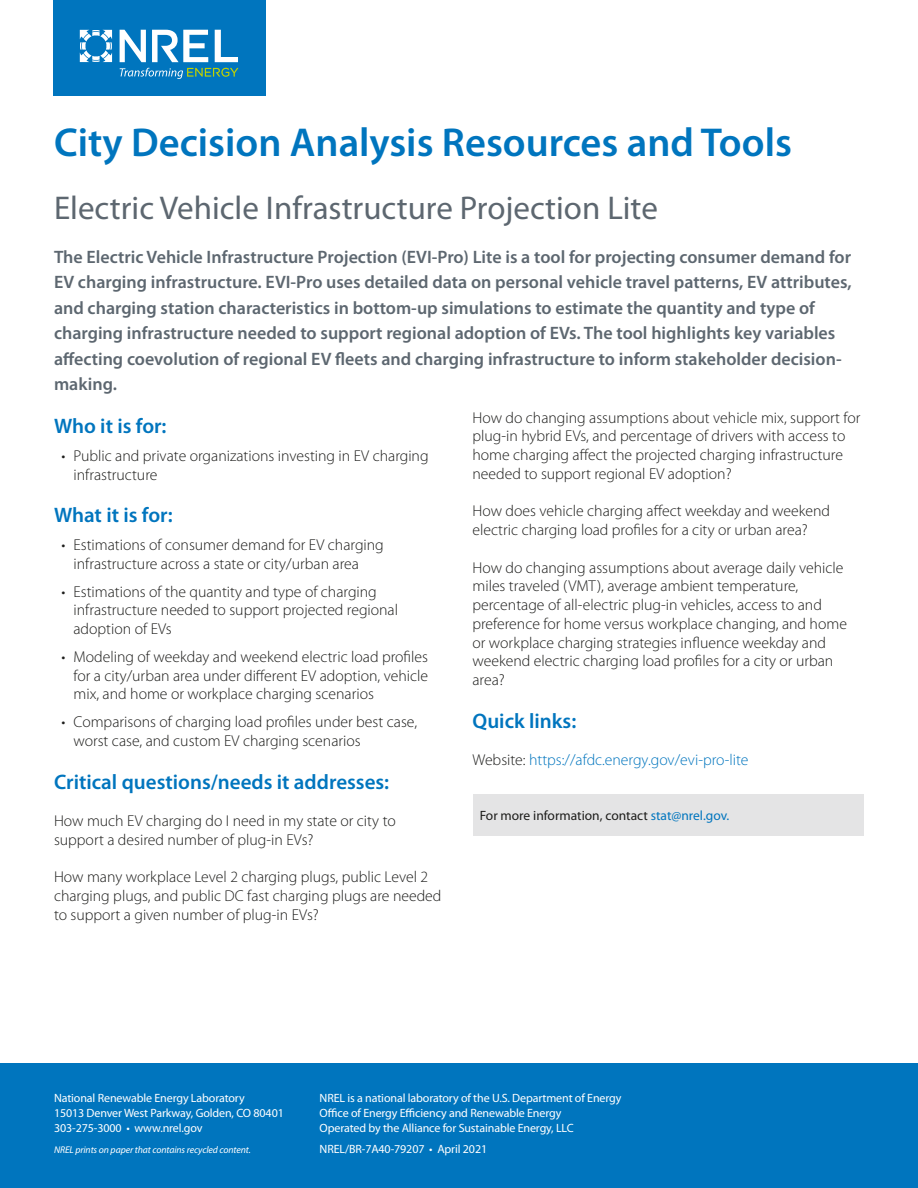
<style>
.page{position:relative;width:918px;height:1188px;background:#fff}
.page>*{position:absolute;margin:0;border:0;box-sizing:border-box;transform-origin:0 0}
.Title_ACES{font:600 40.5px "Myriad Pro";color:#0075be}
.Subhead_ACES{font:33px "Myriad Pro";color:#5d6770}
.t1{font:600 21px "Myriad Pro";color:#0075be}
.Intro{font:600 18px/25.5px "Myriad Pro";color:#5d6770}
.Body_L1{font:300 15.75px/18.8px "Myriad Pro";color:#1d1d1b}
.Body_L1-2{font:300 15.75px "Myriad Pro";color:#0075be}
.Contact__URL{font:13.5px "Myriad Pro";color:#1d1d1b}
.Boilerplate{font:12px/15px "Myriad Pro";letter-spacing:-.01em;color:#fff}
.Recycled_Content{font:italic 9.75px "Myriad Pro";letter-spacing:-.01em;color:#fff}
.s1{color:#1d1d1b}
.s2{color:#0075be}
</style>
<div class="page">
<div style="left:0;top:1063px;width:918px;height:125px;background:#0075be"></div>
<div style="left:473px;top:795px;width:391px;height:41px;background:#e4e4e5"></div>
<div style="left:53px;top:0;width:213px;height:95px;background:#0075be"></div>
<svg style="left:80px;top:30px;width:32px;height:32px"></svg>
<svg style="left:120px;top:30px;width:26px;height:32px"></svg>
<svg style="left:152px;top:30px;width:56px;height:32px"></svg>
<svg style="left:215px;top:30px;width:23px;height:32px"></svg>
<svg style="left:120px;top:68px;width:118px;height:11px"></svg>
<p class="Title_ACES" style="left:54px;top:116px;width:739px">City Decision Analysis Resources and Tools</p>
<p class="Subhead_ACES" style="left:54px;top:187px;width:605px">Electric Vehicle Infrastructure Projection Lite</p>
<p class="Intro" style="left:54px;top:244px;width:799px">The Electric Vehicle Infrastructure Projection (EVI-Pro) Lite is a tool for projecting consumer demand for EV charging infrastructure. EVI-Pro uses detailed data on personal vehicle travel patterns, EV attributes, and charging station characteristics in bottom-up simulations to estimate the quantity and type of charging infrastructure needed to support regional adoption of EVs. The tool highlights key variables affecting coevolution of regional EV fleets and charging infrastructure to inform stakeholder decision&shy;making.</p>
<h1 class="t1" style="left:54px;top:413px;width:114px">Who it is for:</h1>
<p class="Body_L1" style="left:74px;top:446px;width:357px;text-indent:-12px">• Public and private organizations investing in EV charging infrastructure</p>
<h2 class="t1" style="left:54px;top:502px;width:120px">What it is for:</h2>
<p class="Body_L1" style="left:74px;top:535px;width:312px;text-indent:-12px">• Estimations of consumer demand for EV charging infrastructure across a state or city/urban area</p>
<p class="Body_L1" style="left:74px;top:582px;width:326px;text-indent:-12px">• Estimations of the quantity and type of charging infrastructure needed to support projected regional adoption of EVs</p>
<p class="Body_L1" style="left:74px;top:647px;width:356px;text-align:justify;text-indent:-12px">• Modeling of weekday and weekend electric load profiles for a city/urban area under different EV adoption, vehicle mix, and home or workplace charging scenarios</p>
<p class="Body_L1" style="left:74px;top:712px;width:345px;text-indent:-12px">• Comparisons of charging load profiles under best case, worst case, and custom EV charging scenarios</p>
<h2 class="t1" style="left:54px;top:768px;width:337px">Critical questions/needs it addresses:</h2>
<p class="Body_L1" style="left:54px;top:811px;width:343px">How much EV charging do I need in my state or city to support a desired number of plug-in EVs?</p>
<p class="Body_L1" style="left:54px;top:868px;width:389px">How many workplace Level 2 charging plugs, public Level 2 charging plugs, and public DC fast charging plugs are needed to support a given number of plug-in EVs?</p>
<p class="Body_L1" style="left:472px;top:408px;width:390px">How do changing assumptions about vehicle mix, support for plug-in hybrid EVs, and percentage of drivers with access to home charging affect the projected charging infrastructure needed to support regional EV adoption?</p>
<p class="Body_L1" style="left:472px;top:502px;width:359px">How does vehicle charging affect weekday and weekend electric charging load profiles for a city or urban area?</p>
<p class="Body_L1" style="left:472px;top:558px;width:376px">How do changing assumptions about average daily vehicle miles traveled (VMT), average ambient temperature, percentage of all-electric plug-in vehicles, access to and preference for home versus workplace changing, and home or workplace charging strategies influence weekday and weekend electric charging load profiles for a city or urban area?</p>
<h2 class="t1" style="left:472px;top:707px;width:105px">Quick links:</h2>
<p class="Body_L1-2" style="left:472px;top:751px;width:278px"><span class="s1">Website:</span> https://afdc.energy.gov/evi-pro-lite</p>
<p class="Contact__URL" style="left:480px;top:808px;width:251px">For more information, contact <span class="s2">stat@nrel.gov.</span></p>
<p class="Boilerplate" style="left:54px;top:1090px;width:231px">National Renewable Energy Laboratory<br>15013 Denver West Parkway, Golden, CO 80401<br>303-275-3000 • www.nrel.gov</p>
<p class="Recycled_Content" style="left:54px;top:1143px;width:198px">NREL prints on paper that contains recycled content.</p>
<p class="Boilerplate" style="left:320px;top:1090px;width:303px">NREL is a national laboratory of the U.S. Department of Energy<br>Office of Energy Efficiency and Renewable Energy<br>Operated by the Alliance for Sustainable Energy, LLC</p>
<p class="Boilerplate" style="left:320px;top:1141px;width:169px">NREL/BR-7A40-79207 • April 2021</p>
</div>
